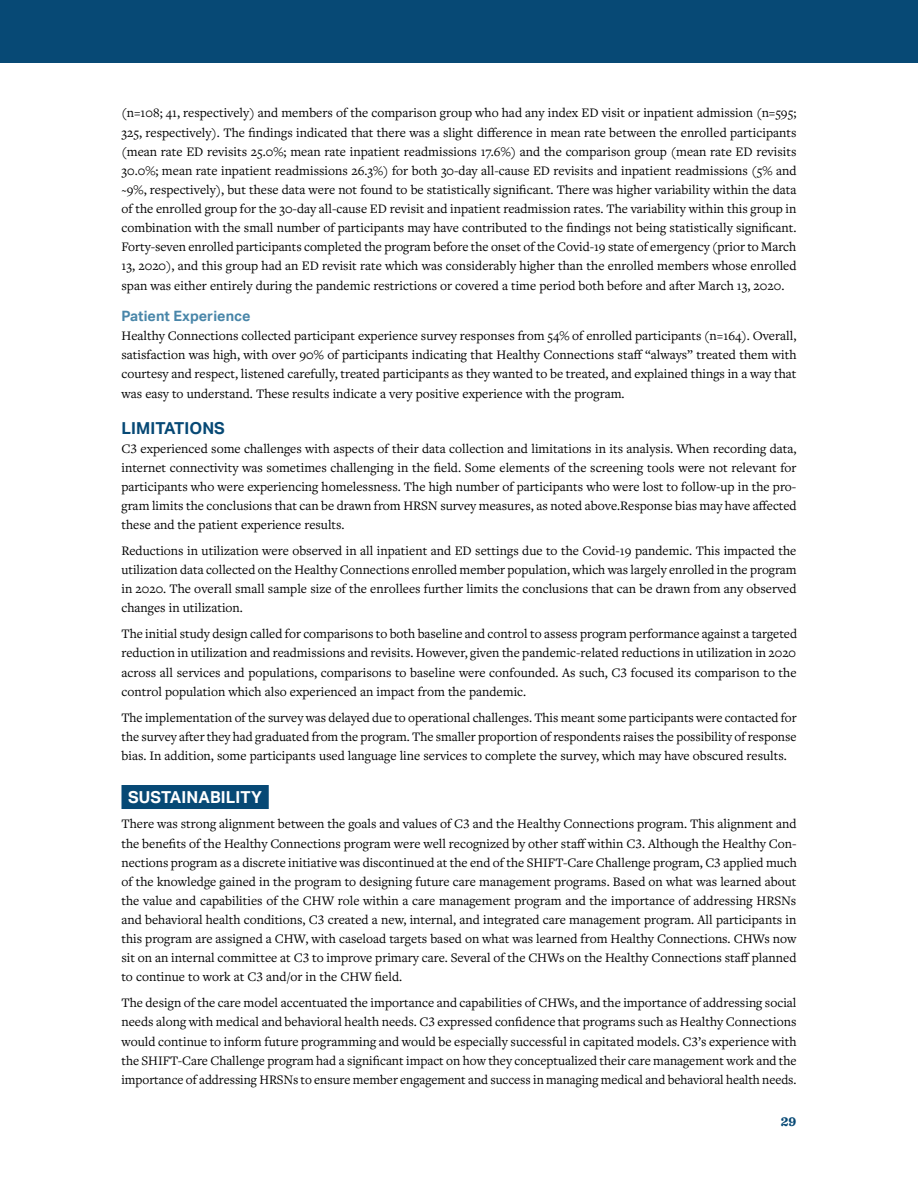
<style>
.page{position:relative;width:918px;height:1188px;background:#fff}
.page>*{position:absolute;margin:0;border:0;box-sizing:border-box;transform-origin:0 0}
.t1{font:700 16.5px "Aktiv Grotesk";letter-spacing:.005em;color:#fff}
.t2{font:700 16.5px "Aktiv Grotesk";letter-spacing:.005em;color:#074975}
.t3{font:700 14.25px "Aktiv Grotesk";letter-spacing:.005em;color:#4986a9}
.t4{font:13.5px/19.2px "Freight Text Pro";color:#000;text-align:justify}
.t5{font:700 13.5px "Sentinel";color:#074975}
</style>
<div class="page">
<div style="left:0;top:0;width:918px;height:62px;background:#074975"></div>
<div style="left:122px;top:785px;width:147px;height:24px;background:#074975"></div>
<p class="t4" style="left:122px;top:103px;width:677px">(n=108; 41, respectively) and members of the comparison group who had any index ED visit or inpatient admission (n=595; 325, respectively). The findings indicated that there was a slight difference in mean rate between the enrolled participants (mean rate ED revisits 25.0%; mean rate inpatient readmissions 17.6%) and the comparison group (mean rate ED revisits 30.0%; mean rate inpatient readmissions 26.3%) for both 30-day all-cause ED revisits and inpatient readmissions (5% and ~9%, respectively), but these data were not found to be statistically significant. There was higher variability within the data of the enrolled group for the 30-day all-cause ED revisit and inpatient readmission rates. The variability within this group in combination with the small number of participants may have contributed to the findings not being statistically significant.<br>Forty-seven enrolled participants completed the program before the onset of the Covid-19 state of emergency (prior to March 13, 2020), and this group had an ED revisit rate which was considerably higher than the enrolled members whose enrolled span was either entirely during the pandemic restrictions or covered a time period both before and after March 13, 2020.</p>
<p class="t3" style="left:122px;top:308px;width:130px">Patient Experience</p>
<p class="t4" style="left:122px;top:326px;width:677px">Healthy Connections collected participant experience survey responses from 54% of enrolled participants (n=164). Overall, satisfaction was high, with over 90% of participants indicating that Healthy Connections staff “always” treated them with courtesy and respect, listened carefully, treated participants as they wanted to be treated, and explained things in a way that was easy to understand. These results indicate a very positive experience with the program.</p>
<p class="t2" style="left:122px;top:418px;width:105px">LIMITATIONS</p>
<p class="t4" style="left:122px;top:438px;width:677px">C3 experienced some challenges with aspects of their data collection and limitations in its analysis. When recording data, internet connectivity was sometimes challenging in the field. Some elements of the screening tools were not relevant for participants who were experiencing homelessness. The high number of participants who were lost to follow-up in the pro&shy;gram limits the conclusions that can be drawn from HRSN survey measures, as noted above.Response bias may have affected these and the patient experience results.</p>
<p class="t4" style="left:122px;top:541px;width:677px">Reductions in utilization were observed in all inpatient and ED settings due to the Covid-19 pandemic. This impacted the utilization data collected on the Healthy Connections enrolled member population, which was largely enrolled in the program in 2020. The overall small sample size of the enrollees further limits the conclusions that can be drawn from any observed changes in utilization.</p>
<p class="t4" style="left:122px;top:624px;width:677px">The initial study design called for comparisons to both baseline and control to assess program performance against a targeted reduction in utilization and readmissions and revisits. However, given the pandemic-related reductions in utilization in 2020 across all services and populations, comparisons to baseline were confounded. As such, C3 focused its comparison to the control population which also experienced an impact from the pandemic.</p>
<p class="t4" style="left:122px;top:707px;width:677px">The implementation of the survey was delayed due to operational challenges. This meant some participants were contacted for the survey after they had graduated from the program. The smaller proportion of respondents raises the possibility of response bias. In addition, some participants used language line services to complete the survey, which may have obscured results.</p>
<p class="t1" style="left:128px;top:787px;width:135px">SUSTAINABILITY</p>
<p class="t4" style="left:122px;top:814px;width:677px">There was strong alignment between the goals and values of C3 and the Healthy Connections program. This alignment and the benefits of the Healthy Connections program were well recognized by other staff within C3. Although the Healthy Con&shy;nections program as a discrete initiative was discontinued at the end of the SHIFT-Care Challenge program, C3 applied much of the knowledge gained in the program to designing future care management programs. Based on what was learned about the value and capabilities of the CHW role within a care management program and the importance of addressing HRSNs and behavioral health conditions, C3 created a new, internal, and integrated care management program. All participants in this program are assigned a CHW, with caseload targets based on what was learned from Healthy Connections. CHWs now sit on an internal committee at C3 to improve primary care. Several of the CHWs on the Healthy Connections staff planned to continue to work at C3 and/or in the CHW field.</p>
<p class="t4" style="left:122px;top:993px;width:677px">The design of the care model accentuated the importance and capabilities of CHWs, and the importance of addressing social needs along with medical and behavioral health needs. C3 expressed confidence that programs such as Healthy Connections would continue to inform future programming and would be especially successful in capitated models. C3’s experience with the SHIFT-Care Challenge program had a significant impact on how they conceptualized their care management work and the importance of addressing HRSNs to ensure member engagement and success in managing medical and behavioral health needs.</p>
<p class="t5" style="left:781px;top:1111px;width:17px">29</p>
</div>
